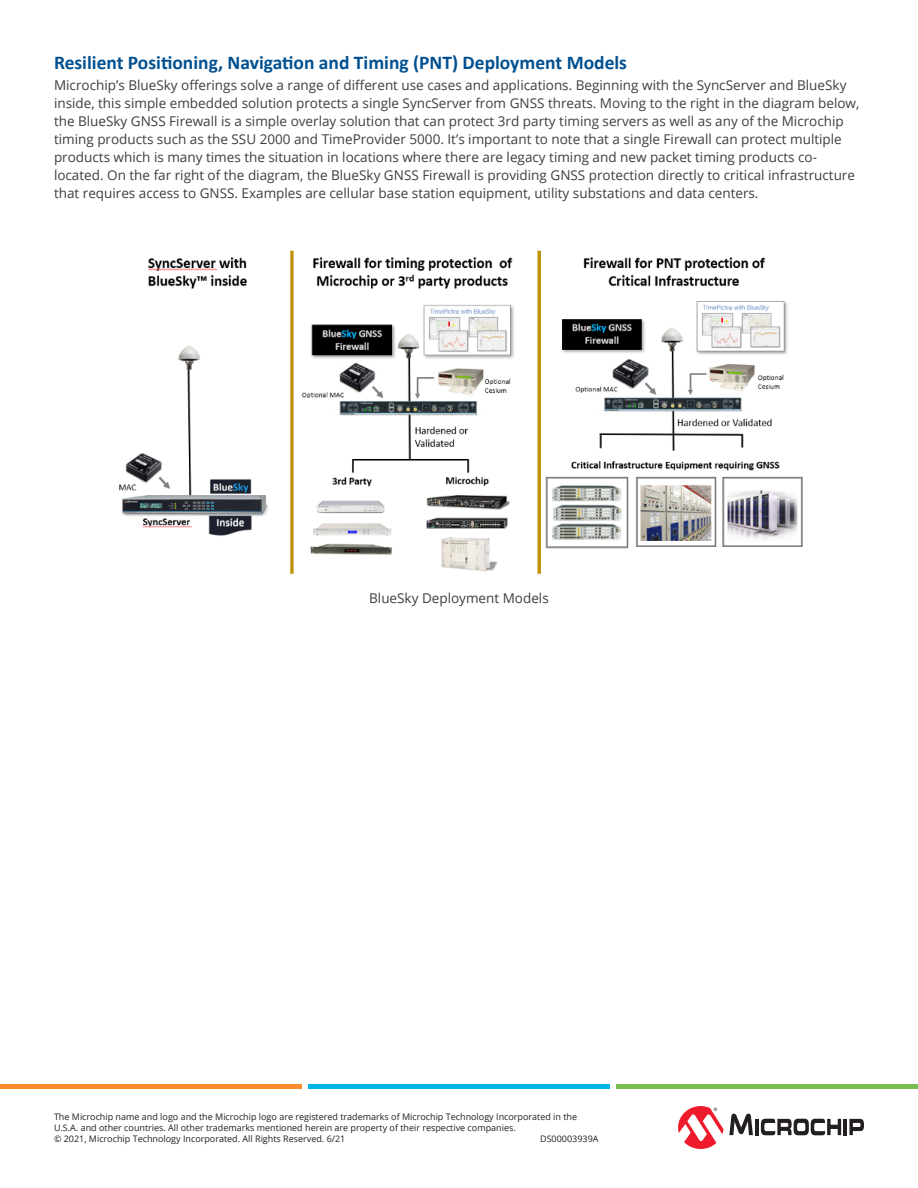
<style>
.page{position:relative;width:918px;height:1188px;background:#fff}
.page>*{position:absolute;margin:0;border:0;box-sizing:border-box;transform-origin:0 0}
.SUBHEAD1{font:700 19.5px "Calibri";color:#005090}
.BODY_TEXT{font:13.5px/18px "Open Sans";color:#3e3e3f}
.t1{font:9px/10.8px "Open Sans";color:#231f20}
</style>
<div class="page">
<svg style="left:729px;top:1114px;width:24px;height:21px"></svg>
<hr style="left:755px;top:1119px;width:4px;height:16px;background:#231f20">
<hr style="left:844px;top:1119px;width:3px;height:16px;background:#231f20">
<svg style="left:849px;top:1119px;width:15px;height:16px"></svg>
<svg style="left:761px;top:1118px;width:80px;height:17px"></svg>
<svg style="left:678px;top:1106px;width:45px;height:43px"></svg>
<div style="left:0;top:1084px;width:301px;height:5px;background:#ff8c2c"></div>
<div style="left:308px;top:1084px;width:301px;height:5px;background:#00b5e6"></div>
<div style="left:616px;top:1084px;width:302px;height:5px;background:#77be4e"></div>
<img style="left:119px;top:250px;width:684px;height:324px">
<p class="SUBHEAD1" style="left:54px;top:50px;width:575px">Resilient Positioning, Navigation and Timing (PNT) Deployment Models</p>
<p class="BODY_TEXT" style="left:54px;top:76px;width:807px">Microchip’s BlueSky offerings solve a range of different use cases and applications. Beginning with the SyncServer and BlueSky inside, this simple embedded solution protects a single SyncServer from GNSS threats. Moving to the right in the diagram below, the BlueSky GNSS Firewall is a simple overlay solution that can protect 3rd party timing servers as well as any of the Microchip timing products such as the SSU 2000 and TimeProvider 5000. It’s important to note that a single Firewall can protect multiple products which is many times the situation in locations where there are legacy timing and new packet timing products co&shy;located. On the far right of the diagram, the BlueSky GNSS Firewall is providing GNSS protection directly to critical infrastructure that requires access to GNSS. Examples are cellular base station equipment, utility substations and data centers.</p>
<p class="BODY_TEXT" style="left:369px;top:589px;width:181px">BlueSky Deployment Models</p>
<p class="t1" style="left:54px;top:1111px;width:525px">The Microchip name and logo and the Microchip logo are registered trademarks of Microchip Technology Incorporated in the<br>U.S.A. and other countries. All other trademarks mentioned herein are property of their respective companies.</p>
<p class="t1" style="left:54px;top:1133px;width:293px">© 2021, Microchip Technology Incorporated. All Rights Reserved. 6/21</p>
<p class="t1" style="left:540px;top:1133px;width:60px">DS00003939A</p>
</div>
